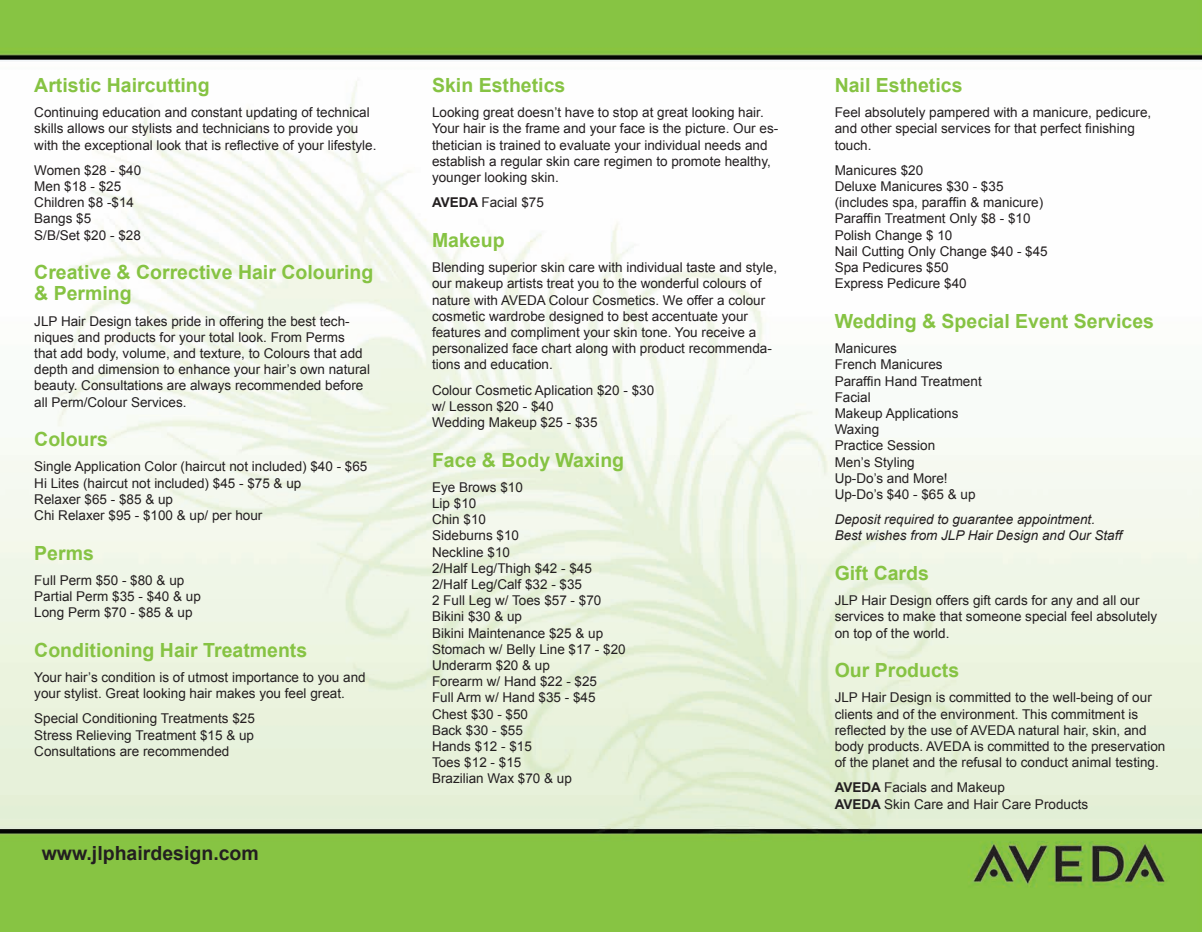
<style>
.page{position:relative;width:1202px;height:932px;background:#fff}
.page>*{position:absolute;margin:0;border:0;box-sizing:border-box;transform-origin:0 0}
.t1{font:700 19.5px/21px "Arial";color:#86c343}
.t2{font:700 19.5px "Arial";color:#231f20}
.t3{font:13.5px/16.2px "Arial";color:#231f20}
.t4{font:italic 13.5px "Arial";color:#231f20}
.s1{font-weight:700}
</style>
<div class="page">
<img style="left:0;top:0;width:1202px;height:932px">
<p class="t1" style="left:34px;top:75px;width:177px">Artistic Haircutting</p>
<p class="t3" style="left:34px;top:104px;width:344px">Continuing education and constant updating of technical skills allows our stylists and technicians to provide you with the exceptional look that is reflective of your lifestyle.</p>
<p class="t3" style="left:34px;top:162px;width:109px">Women $28 - $40</p>
<p class="t3" style="left:34px;top:178px;width:89px">Men $18 - $25</p>
<p class="t3" style="left:34px;top:194px;width:101px">Children $8 -$14</p>
<p class="t3" style="left:34px;top:211px;width:59px">Bangs $5</p>
<p class="t3" style="left:34px;top:227px;width:108px">S/B/Set $20 - $28</p>
<p class="t1" style="left:34px;top:262px;width:341px">Creative &amp; Corrective Hair Colouring &amp; Perming</p>
<p class="t3" style="left:34px;top:313px;width:337px">JLP Hair Design takes pride in offering the best tech&shy;niques and products for your total look. From Perms that add body, volume, and texture, to Colours that add depth and dimension to enhance your hair’s own natural beauty. Consultations are always recommended before all Perm/Colour Services.</p>
<p class="t1" style="left:34px;top:429px;width:75px">Colours</p>
<p class="t3" style="left:34px;top:458px;width:335px">Single Application Color (haircut not included) $40 - $65</p>
<p class="t3" style="left:34px;top:475px;width:269px">Hi Lites (haircut not included) $45 - $75 &amp; up</p>
<p class="t3" style="left:34px;top:491px;width:140px">Relaxer $65 - $85 &amp; up</p>
<p class="t3" style="left:34px;top:507px;width:230px">Chi Relaxer $95 - $100 &amp; up/ per hour</p>
<p class="t1" style="left:34px;top:542px;width:61px">Perms</p>
<p class="t3" style="left:34px;top:572px;width:152px">Full Perm $50 - $80 &amp; up</p>
<p class="t3" style="left:34px;top:588px;width:168px">Partial Perm $35 - $40 &amp; up</p>
<p class="t3" style="left:34px;top:604px;width:160px">Long Perm $70 - $85 &amp; up</p>
<p class="t1" style="left:34px;top:639px;width:274px">Conditioning Hair Treatments</p>
<p class="t3" style="left:34px;top:669px;width:333px">Your hair’s condition is of utmost importance to you and your stylist. Great looking hair makes you feel great.</p>
<p class="t3" style="left:34px;top:710px;width:222px">Special Conditioning Treatments $25</p>
<p class="t3" style="left:34px;top:727px;width:221px">Stress Relieving Treatment $15 &amp; up</p>
<p class="t3" style="left:34px;top:743px;width:197px">Consultations are recommended</p>
<p class="t2" style="left:42px;top:842px;width:219px">www.jlphairdesign.com</p>
<p class="t1" style="left:432px;top:75px;width:135px">Skin Esthetics</p>
<p class="t3" style="left:432px;top:104px;width:348px">Looking great doesn’t have to stop at great looking hair.<br>Your hair is the frame and your face is the picture. Our es&shy;thetician is trained to evaluate your individual needs and establish a regular skin care regimen to promote healthy, younger looking skin.</p>
<p class="t3" style="left:432px;top:194px;width:113px"><span class="s1">AVEDA</span> Facial $75</p>
<p class="t1" style="left:432px;top:229px;width:74px">Makeup</p>
<p class="t3" style="left:432px;top:259px;width:347px">Blending superior skin care with individual taste and style, our makeup artists treat you to the wonderful colours of nature with AVEDA Colour Cosmetics. We offer a colour cosmetic wardrobe designed to best accentuate your features and compliment your skin tone. You receive a personalized face chart along with product recommenda&shy;tions and education.</p>
<p class="t3" style="left:432px;top:382px;width:224px">Colour Cosmetic Aplication $20 - $30</p>
<p class="t3" style="left:432px;top:398px;width:123px">w/ Lesson $20 - $40</p>
<p class="t3" style="left:432px;top:414px;width:167px">Wedding Makeup $25 - $35</p>
<p class="t1" style="left:432px;top:449px;width:194px">Face &amp; Body Waxing</p>
<p class="t3" style="left:432px;top:479px;width:92px">Eye Brows $10</p>
<p class="t3" style="left:432px;top:495px;width:46px">Lip $10</p>
<p class="t3" style="left:432px;top:511px;width:56px">Chin $10</p>
<p class="t3" style="left:432px;top:527px;width:89px">Sideburns $10</p>
<p class="t3" style="left:432px;top:544px;width:80px">Neckline $10</p>
<p class="t3" style="left:432px;top:560px;width:161px">2/Half Leg/Thigh $42 - $45</p>
<p class="t3" style="left:432px;top:576px;width:152px">2/Half Leg/Calf $32 - $35</p>
<p class="t3" style="left:432px;top:592px;width:171px">2 Full Leg w/ Toes $57 - $70</p>
<p class="t3" style="left:432px;top:608px;width:92px">Bikini $30 &amp; up</p>
<p class="t3" style="left:432px;top:625px;width:173px">Bikini Maintenance $25 &amp; up</p>
<p class="t3" style="left:432px;top:641px;width:195px">Stomach w/ Belly Line $17 - $20</p>
<p class="t3" style="left:432px;top:657px;width:119px">Underarm $20 &amp; up</p>
<p class="t3" style="left:432px;top:673px;width:167px">Forearm w/ Hand $22 - $25</p>
<p class="t3" style="left:432px;top:689px;width:165px">Full Arm w/ Hand $35 - $45</p>
<p class="t3" style="left:432px;top:706px;width:98px">Chest $30 - $50</p>
<p class="t3" style="left:432px;top:722px;width:92px">Back $30 - $55</p>
<p class="t3" style="left:432px;top:738px;width:101px">Hands $12 - $15</p>
<p class="t3" style="left:432px;top:754px;width:91px">Toes $12 - $15</p>
<p class="t3" style="left:432px;top:770px;width:141px">Brazilian Wax $70 &amp; up</p>
<p class="t1" style="left:835px;top:75px;width:129px">Nail Esthetics</p>
<p class="t3" style="left:835px;top:104px;width:318px">Feel absolutely pampered with a manicure, pedicure, and other special services for that perfect finishing touch.</p>
<p class="t3" style="left:835px;top:162px;width:90px">Manicures $20</p>
<p class="t3" style="left:835px;top:178px;width:170px">Deluxe Manicures $30 - $35</p>
<p class="t3" style="left:835px;top:194px;width:210px">(includes spa, paraffin &amp; manicure)</p>
<p class="t3" style="left:835px;top:211px;width:197px">Paraffin Treatment Only $8 - $10</p>
<p class="t3" style="left:835px;top:227px;width:119px">Polish Change $ 10</p>
<p class="t3" style="left:835px;top:243px;width:215px">Nail Cutting Only Change $40 - $45</p>
<p class="t3" style="left:835px;top:259px;width:116px">Spa Pedicures $50</p>
<p class="t3" style="left:835px;top:275px;width:134px">Express Pedicure $40</p>
<p class="t1" style="left:835px;top:310px;width:321px">Wedding &amp; Special Event Services</p>
<p class="t3" style="left:835px;top:340px;width:64px">Manicures</p>
<p class="t3" style="left:835px;top:356px;width:110px">French Manicures</p>
<p class="t3" style="left:835px;top:373px;width:149px">Paraffin Hand Treatment</p>
<p class="t3" style="left:835px;top:389px;width:38px">Facial</p>
<p class="t3" style="left:835px;top:405px;width:125px">Makeup Applications</p>
<p class="t3" style="left:835px;top:421px;width:46px">Waxing</p>
<p class="t3" style="left:835px;top:437px;width:102px">Practice Session</p>
<p class="t3" style="left:835px;top:454px;width:82px">Men’s Styling</p>
<p class="t3" style="left:835px;top:470px;width:115px">Up-Do’s and More!</p>
<p class="t3" style="left:835px;top:486px;width:142px">Up-Do’s $40 - $65 &amp; up</p>
<p class="t4" style="left:835px;top:512px;width:262px">Deposit required to guarantee appointment.</p>
<p class="t4" style="left:835px;top:528px;width:289px">Best wishes from JLP Hair Design and Our Staff</p>
<p class="t1" style="left:835px;top:562px;width:96px">Gift Cards</p>
<p class="t3" style="left:835px;top:592px;width:324px">JLP Hair Design offers gift cards for any and all our services to make that someone special feel absolutely on top of the world.</p>
<p class="t1" style="left:835px;top:660px;width:126px">Our Products</p>
<p class="t3" style="left:835px;top:689px;width:332px">JLP Hair Design is committed to the well-being of our clients and of the environment. This commitment is reflected by the use of AVEDA natural hair, skin, and body products. AVEDA is committed to the preservation of the planet and the refusal to conduct animal testing.</p>
<p class="t3" style="left:835px;top:779px;width:172px"><span class="s1">AVEDA</span> Facials and Makeup</p>
<p class="t3" style="left:835px;top:796px;width:255px"><span class="s1">AVEDA</span> Skin Care and Hair Care Products</p>
</div>
